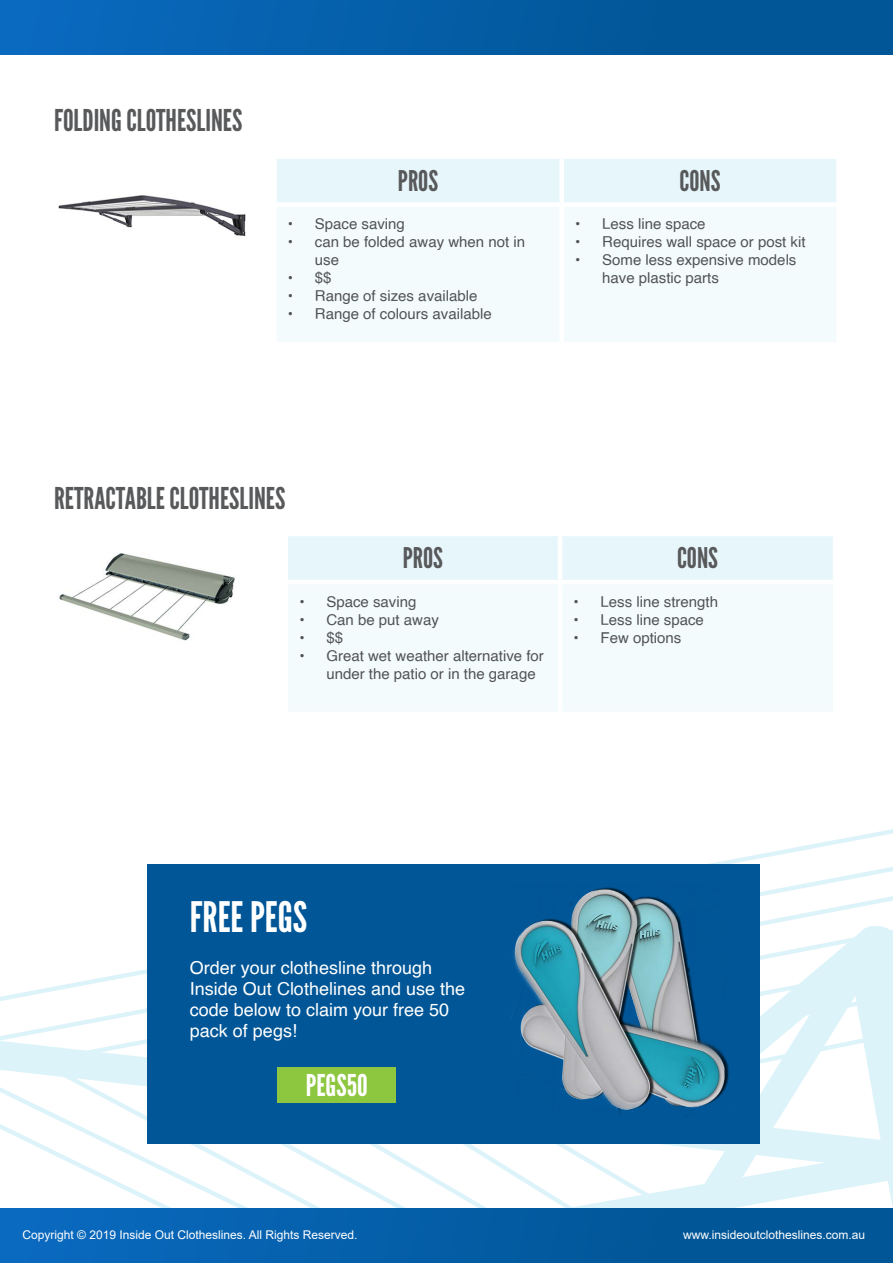
<style>
.page{position:relative;width:893px;height:1263px;background:#fff}
.page>*{position:absolute;margin:0;border:0;box-sizing:border-box;transform-origin:0 0}
.t1{font:42px "League Gothic";color:#fff}
.t2{font:30px "League Gothic";color:#58595b}
.t3{font:30px "League Gothic";color:#fff}
.t4{font:28.5px "League Gothic";color:#58595b}
.t5{font:18px/21px "Helvetica";color:#fff}
.t6{font:15px/18px "Helvetica";color:#525353}
.t7{font:12px "Arial";color:#fff}
</style>
<div class="page">
<svg style="left:37px;top:864px;width:119px;height:345px"></svg>
<svg style="left:156px;top:829px;width:737px;height:380px"></svg>
<svg style="left:274px;top:857px;width:619px;height:352px"></svg>
<svg style="left:383px;top:902px;width:510px;height:307px"></svg>
<svg style="left:504px;top:1144px;width:193px;height:65px"></svg>
<svg style="left:697px;top:924px;width:149px;height:285px;fill:#dcf3f9"></svg>
<svg style="left:760px;top:925px;width:86px;height:215px"></svg>
<svg style="left:846px;top:924px;width:47px;height:285px"></svg>
<div style="left:0;top:0;width:893px;height:54px;background:linear-gradient(to right,#0a69be,#00528f)"></div>
<div style="left:0;top:1209px;width:893px;height:54px;background:linear-gradient(to right,#0a69be,#00528f)"></div>
<div style="left:277px;top:159px;width:559px;height:43px;background:#e7f6fb"></div>
<div style="left:277px;top:207px;width:559px;height:135px;background:#f3fbfd"></div>
<div style="left:559px;top:159px;width:5px;height:43px;background:#fff"></div>
<div style="left:559px;top:207px;width:5px;height:135px;background:#fff"></div>
<div style="left:288px;top:536px;width:545px;height:44px;background:#e7f6fb"></div>
<div style="left:288px;top:585px;width:545px;height:126px;background:#f3fbfd"></div>
<hr style="left:558px;top:536px;width:4px;height:44px;background:#fff">
<hr style="left:558px;top:584px;width:4px;height:128px;background:#fff">
<div style="left:148px;top:864px;width:612px;height:280px;background:#015697"></div>
<div style="left:277px;top:1067px;width:119px;height:36px;background:#8dc63f"></div>
<img style="left:58px;top:195px;width:188px;height:42px">
<img style="left:59px;top:553px;width:176px;height:88px">
<img style="left:512px;top:887px;width:217px;height:228px">
<h2 class="t2" style="left:54px;top:103px;width:190px">FOLDING CLOTHESLINES</h2>
<h3 class="t4" style="left:398px;top:164px;width:42px">PROS</h3>
<h3 class="t4" style="left:680px;top:164px;width:42px">CONS</h3>
<p class="t6" style="left:288px;top:215px;width:119px">• Space saving</p>
<p class="t6" style="left:315px;top:233px;width:212px;text-indent:-27px">• can be folded away when not in use</p>
<p class="t6" style="left:288px;top:269px;width:45px">• $$</p>
<p class="t6" style="left:288px;top:287px;width:191px">• Range of sizes available</p>
<p class="t6" style="left:288px;top:305px;width:205px">• Range of colours available</p>
<p class="t6" style="left:575px;top:215px;width:132px">• Less line space</p>
<p class="t6" style="left:575px;top:233px;width:232px">• Requires wall space or post kit</p>
<p class="t6" style="left:602px;top:251px;width:196px;text-indent:-27px">• Some less expensive models have plastic parts</p>
<h2 class="t2" style="left:54px;top:480px;width:233px">RETRACTABLE CLOTHESLINES</h2>
<h3 class="t4" style="left:403px;top:541px;width:42px">PROS</h3>
<h3 class="t4" style="left:677px;top:541px;width:42px">CONS</h3>
<p class="t6" style="left:299px;top:593px;width:119px">• Space saving</p>
<p class="t6" style="left:299px;top:611px;width:141px">• Can be put away</p>
<p class="t6" style="left:299px;top:629px;width:45px">• $$</p>
<p class="t6" style="left:326px;top:647px;width:219px;text-indent:-27px">• Great wet weather alternative for under the patio or in the garage</p>
<p class="t6" style="left:574px;top:593px;width:146px">• Less line strength</p>
<p class="t6" style="left:574px;top:611px;width:132px">• Less line space</p>
<p class="t6" style="left:574px;top:629px;width:109px">• Few options</p>
<h1 class="t1" style="left:190px;top:892px;width:119px">FREE PEGS</h1>
<p class="t5" style="left:190px;top:957px;width:277px">Order your clothesline through<br>Inside Out Clothelines and use the code below to claim your free 50 pack of pegs!</p>
<h2 class="t3" style="left:306px;top:1067px;width:63px">PEGS50</h2>
<p class="t7" style="left:22px;top:1226px;width:336px">Copyright © 2019 Inside Out Clotheslines. All Rights Reserved.</p>
<p class="t7" style="left:683px;top:1226px;width:184px">www.insideoutclotheslines.com.au</p>
</div>
